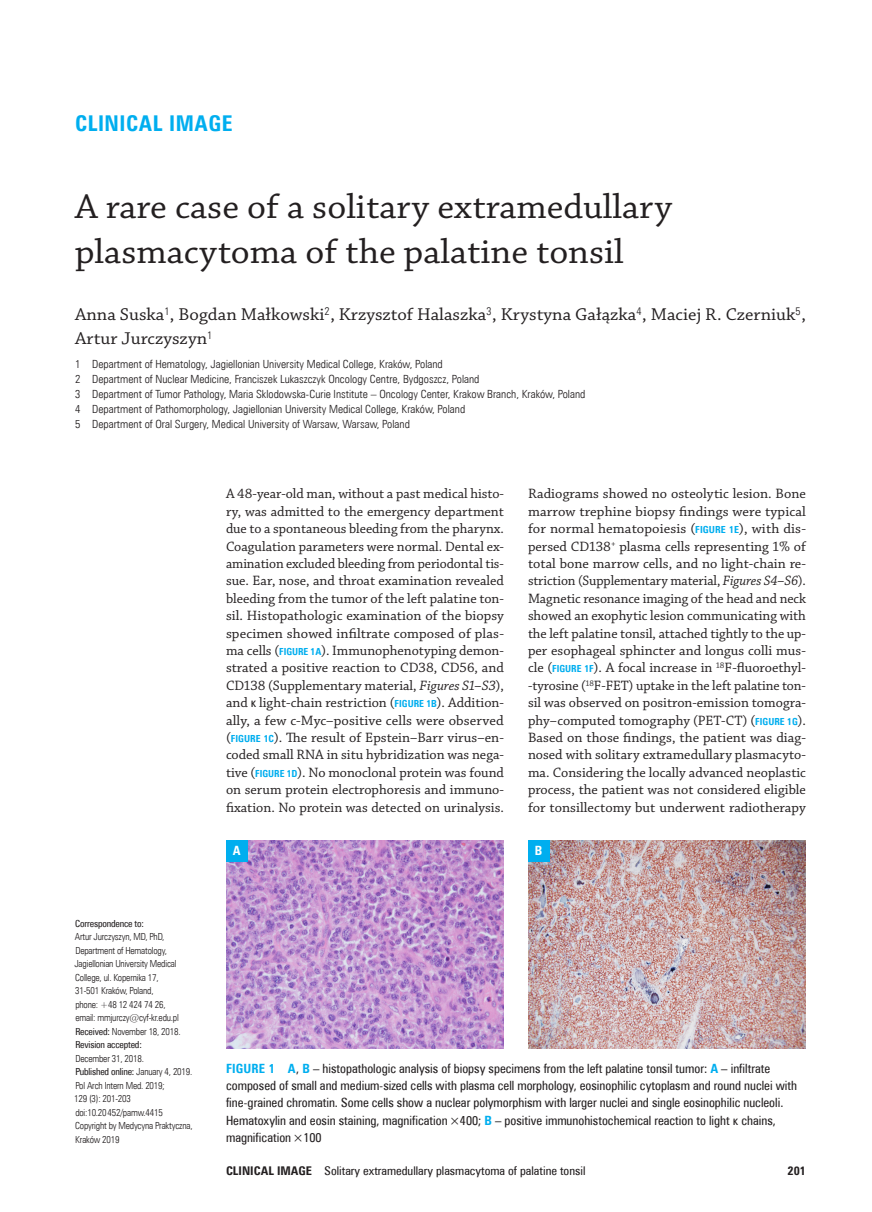
<style>
.page{position:relative;width:872px;height:1212px;background:#fff}
.page>*{position:absolute;margin:0;border:0;box-sizing:border-box;transform-origin:0 0}
.TYTUŁ{font:36px/45px "Chaparral Pro MP";color:#231f20;scale:1.04 1}
.GATUNEK{font:21.75px "Zurich Cn EU Bold";letter-spacing:.025em;color:#00aeef}
.AUTORZY{font:18px/24px "Chaparral Pro MP";color:#231f20;scale:1.04 1}
.TEKST_bez_wcięcia{font:14.25px/17.4px "Chaparral Pro MP";color:#231f20;text-align:justify}
.RYCINA_Podpis{font:12.75px/17.4px "Zurich Cn EU Normal";color:#231f20}
.RYCINA_Indeks{font:12.75px "Zurich Cn EU Bold";color:#fff}
.t1{font:12px "Zurich Cn EU Normal";color:#231f20;scale:1.04 1}
.t2{font:12px "Zurich Cn EU Bold";color:#231f20;scale:1.04 1}
.AUTORZY_Afiliacje{font:11.25px "Zurich Lt Cn EU Normal";color:#231f20;scale:1.04 1}
.INFO{font:9.75px/13.5px "Zurich Lt Cn EU Normal";letter-spacing:-.02em;color:#231f20}
.INFO-2{font:9.75px/13.5px "Zurich Cn EU Normal";letter-spacing:-.02em;color:#231f20}
.s1{font-family:"Zurich Cn EU Bold";font-size:9.75px;color:#00aeef}
.s2{font-style:italic}
.s3{font-family:"Frutiger Next LTW1 G";font-weight:500;font-stretch:condensed;font-size:12.75px}
.s4{font-family:"Zurich Cn EU Normal"}
.s5{font-family:"Zurich Lt Cn EU Normal"}
.s6{font-family:"Zurich Cn EU Bold";color:#00aeef}
.s7{font-family:"Frutiger Next LTW1 G";font-weight:500;font-stretch:condensed}
.s8{font-family:"Zurich Cn EU Bold"}
</style>
<div class="page">
<img style="left:226px;top:840px;width:278px;height:208px">
<div style="left:226px;top:840px;width:21px;height:21px;background:#00aeef"></div>
<img style="left:528px;top:840px;width:278px;height:208px">
<div style="left:528px;top:840px;width:21px;height:21px;background:#00aeef"></div>
<p class="GATUNEK" style="left:75px;top:110px;width:159px">CLINICAL IMAGE</p>
<p class="TYTUŁ" style="left:75px;top:186px;width:575px">A rare case of a solitary extramedullary plasmacytoma of the palatine tonsil</p>
<p class="AUTORZY" style="left:75px;top:303px;width:704px">Anna Suska<sup>1</sup>, Bogdan Małkowski<sup>2</sup>, Krzysztof Halaszka<sup>3</sup>, Krystyna Gałązka<sup>4</sup>, Maciej R. Czerniuk<sup>5</sup>,<br>Artur Jurczyszyn<sup>1</sup></p>
<p class="AUTORZY_Afiliacje" style="left:75px;top:357px;width:355px">1 Department of Hematology, Jagiellonian University Medical College, Kraków, Poland</p>
<p class="AUTORZY_Afiliacje" style="left:75px;top:372px;width:390px">2 Department of Nuclear Medicine, Franciszek Lukaszczyk Oncology Centre, Bydgoszcz, Poland</p>
<p class="AUTORZY_Afiliacje" style="left:75px;top:387px;width:492px">3 Department of Tumor Pathology, Maria Sklodowska‑Curie Institute – Oncology Center, Krakow Branch, Kraków, Poland</p>
<p class="AUTORZY_Afiliacje" style="left:75px;top:402px;width:377px">4 Department of Pathomorphology, Jagiellonian University Medical College, Kraków, Poland</p>
<p class="AUTORZY_Afiliacje" style="left:75px;top:417px;width:323px">5 Department of Oral Surgery, Medical University of Warsaw, Warsaw, Poland</p>
<p class="TEKST_bez_wcięcia" style="left:226px;top:486px;width:279px">A 48‑year‑old man, without a past medical histo‑ ry, was admitted to the emergency department due to a spontaneous bleeding from the pharynx.<br>Coagulation parameters were normal. Dental ex‑ amination excluded bleeding from periodontal tis‑ sue. Ear, nose, and throat examination revealed bleeding from the tumor of the left palatine ton‑ sil. Histopathologic examination of the biopsy specimen showed infiltrate composed of plas‑ ma cells (<span class="s1">FIGURE 1A</span>). Immunophenotyping demon‑ strated a positive reaction to CD38, CD56, and CD138 (Supplementary material, <span class="s2">Figures S1–S3</span>), and <span class="s3">κ</span> light‑chain restriction (<span class="s1">FIGURE 1B</span>). Addition‑ ally, a few c‑Myc–positive cells were observed (<span class="s1">FIGURE 1C</span>). The result of Epstein–Barr virus–en‑ coded small RNA in situ hybridization was nega‑ tive (<span class="s1">FIGURE 1D</span>). No monoclonal protein was found on serum protein electrophoresis and immuno‑ fixation. No protein was detected on urinalysis.</p>
<p class="TEKST_bez_wcięcia" style="left:528px;top:486px;width:279px">Radiograms showed no osteolytic lesion. Bone marrow trephine biopsy findings were typical for normal hematopoiesis (<span class="s1">FIGURE 1E</span>), with dis‑ persed CD138<sup>+</sup> plasma cells representing 1% of total bone marrow cells, and no light‑chain re‑ striction (Supplementary material, <span class="s2">Figures S4–S6</span>).<br>Magnetic resonance imaging of the head and neck showed an exophytic lesion communicating with the left palatine tonsil, attached tightly to the up‑ per esophageal sphincter and longus colli mus‑ cle (<span class="s1">FIGURE 1F</span>). A focal increase in <sup>18</sup>F‑fluoroethyl-‑tyrosine (<sup>18</sup>F‑FET) uptake in the left palatine ton‑ sil was observed on positron‑emission tomogra‑ phy–computed tomography (PET‑CT) (<span class="s1">FIGURE 1G</span>).<br>Based on those findings, the patient was diag‑ nosed with solitary extramedullary plasmacyto‑ ma. Considering the locally advanced neoplastic process, the patient was not considered eligible for tonsillectomy but underwent radiotherapy</p>
<p class="INFO-2" style="left:75px;top:917px;width:70px">Correspondence to:</p>
<p class="INFO" style="left:74px;top:930px;width:106px">Artur Jurczyszyn, MD, PhD,<br>Department of Hematology,<br>Jagiellonian University Medical<br>College, ul. Kopernika 17,<br>31-501 Kraków, Poland,<br>phone: +48 12 424 74 26, email: mmjurczy@cyf‑kr.edu.pl</p>
<p class="INFO" style="left:75px;top:1025px;width:107px"><span class="s4">Received:</span> November 18, 2018.</p>
<p class="INFO-2" style="left:75px;top:1038px;width:70px">Revision accepted:<br><span class="s5">December 31, 2018.</span></p>
<p class="INFO-2" style="left:75px;top:1065px;width:118px">Published online: <span class="s5">January 4, 2019.</span></p>
<p class="INFO" style="left:74px;top:1079px;width:92px">Pol Arch Intern Med. 2019;<br>129 (3): 201-203</p>
<p class="INFO" style="left:75px;top:1106px;width:89px">doi:10.20452/pamw.4415</p>
<p class="INFO" style="left:75px;top:1119px;width:119px">Copyright by Medycyna Praktyczna,<br>Kraków 2019</p>
<p class="RYCINA_Indeks" style="left:233px;top:843px;width:9px">A</p>
<p class="RYCINA_Indeks" style="left:535px;top:843px;width:9px">B</p>
<p class="RYCINA_Podpis" style="left:226px;top:1059px;width:572px"><span class="s6">FIGURE 1 A</span>, <span class="s6">B</span> – histopathologic analysis of biopsy specimens from the left palatine tonsil tumor: <span class="s6">A</span> – infiltrate composed of small and medium‑sized cells with plasma cell morphology, eosinophilic cytoplasm and round nuclei with fine‑grained chromatin. Some cells show a nuclear polymorphism with larger nuclei and single eosinophilic nucleoli.<br>Hematoxylin and eosin staining, magnification×400; <span class="s6">B</span> – positive immunohistochemical reaction to light <span class="s7">ĸ</span> chains, magnification×100</p>
<p class="t1" style="left:226px;top:1163px;width:347px"><span class="s8">CLINICAL IMAGE</span> Solitary extramedullary plasmacytoma of palatine tonsil</p>
<p class="t2" style="left:787px;top:1163px;width:19px">201</p>
</div>
